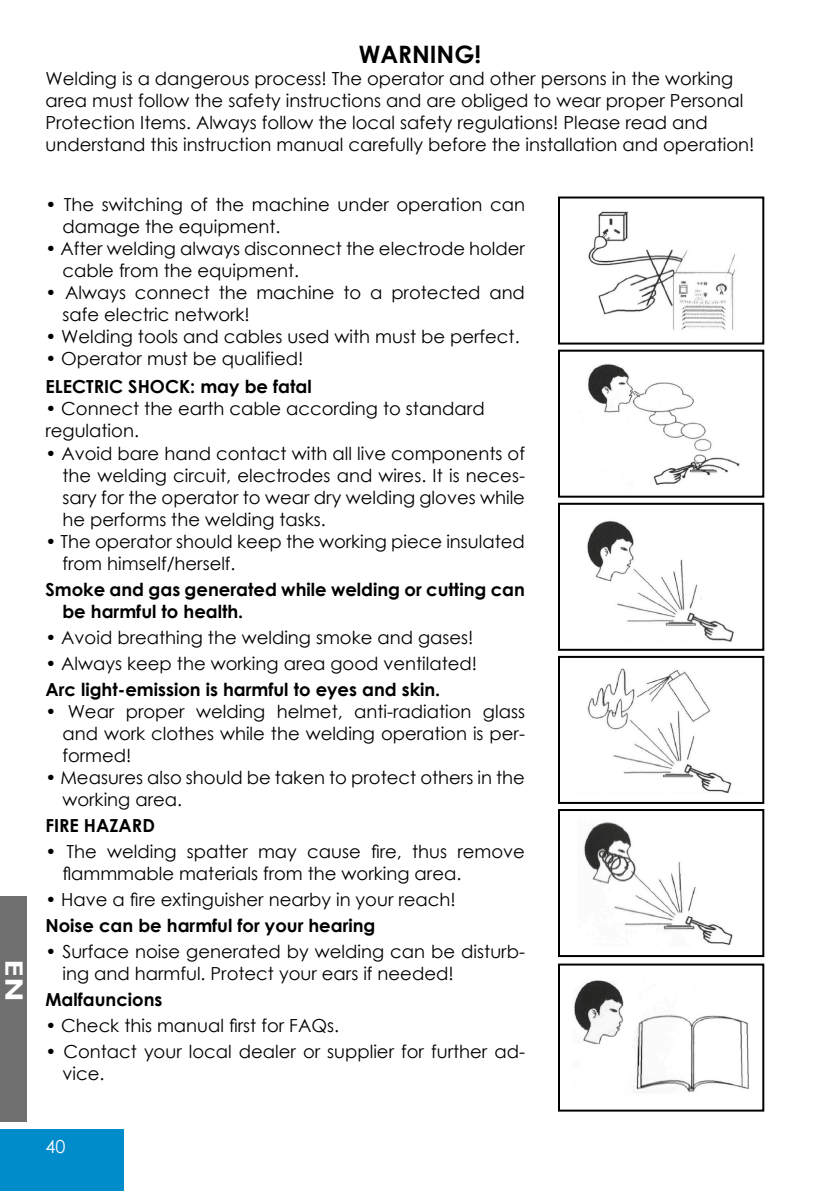
<style>
.page{position:relative;width:840px;height:1191px;background:#fff}
.page>*{position:absolute;margin:0;border:0;box-sizing:border-box;transform-origin:0 0}
.t1{font:700 24px "Century Gothic";color:#000}
.t2{font:700 24px "Century Gothic";color:#fff;scale:1.4 1}
.t3{font:18px/22px "Century Gothic";color:#000}
.t4{font:700 18px/22px "Century Gothic";color:#000}
.t5{font:18px "Century Gothic";color:#fff}
</style>
<div class="page">
<img style="left:588px;top:211px;width:148px;height:119px">
<div style="left:557px;top:196px;width:206px;height:148px;border:2px solid #000"></div>
<img style="left:588px;top:364px;width:152px;height:121px">
<div style="left:557px;top:350px;width:206px;height:147px;border:2px solid #000"></div>
<img style="left:587px;top:521px;width:147px;height:121px">
<div style="left:557px;top:503px;width:206px;height:148px;border:2px solid #000"></div>
<img style="left:587px;top:668px;width:145px;height:126px">
<div style="left:557px;top:656px;width:206px;height:148px;border:2px solid #000"></div>
<img style="left:583px;top:822px;width:150px;height:123px">
<div style="left:557px;top:809px;width:206px;height:148px;border:2px solid #000"></div>
<img style="left:574px;top:980px;width:175px;height:113px">
<div style="left:557px;top:963px;width:206px;height:148px;border:2px solid #000"></div>
<div style="left:0;top:1129px;width:123px;height:62px;background:#008bcb"></div>
<div style="left:0;top:896px;width:27px;height:225px;background:#706f6f"></div>
<h1 class="t2" style="left:32px;top:959px;width:32px;rotate:90deg">EN</h1>
<h1 class="t1" style="left:358px;top:36px;width:124px">WARNING!</h1>
<p class="t3" style="left:45px;top:68px;width:710px">Welding is a dangerous process! The operator and other persons in the working area must follow the safety instructions and are obliged to wear proper Personal Protection Items. Always follow the local safety regulations! Please read and understand this instruction manual carefully before the installation and operation!</p>
<p class="t3" style="left:62px;top:194px;width:464px;text-indent:-17px">• The switching of the machine under operation can damage the equipment.</p>
<p class="t3" style="left:62px;top:238px;width:464px;text-indent:-17px">• After welding always disconnect the electrode holder cable from the equipment.</p>
<p class="t3" style="left:62px;top:282px;width:464px;text-indent:-17px">• Always connect the machine to a protected and safe electric network!</p>
<p class="t3" style="left:45px;top:326px;width:475px">• Welding tools and cables used with must be perfect.</p>
<p class="t3" style="left:45px;top:348px;width:259px">• Operator must be qualified!</p>
<p class="t4" style="left:45px;top:375px;width:268px">ELECTRIC SHOCK: may be fatal</p>
<p class="t3" style="left:45px;top:398px;width:440px">• Connect the earth cable according to standard regulation.</p>
<p class="t3" style="left:62px;top:442px;width:464px;text-align:justify;text-indent:-17px">• Avoid bare hand contact with all live components of the welding circuit, electrodes and wires. It is neces&shy;sary for the operator to wear dry welding gloves while he performs the welding tasks.</p>
<p class="t3" style="left:62px;top:530px;width:464px;text-indent:-17px">• The operator should keep the working piece insulated from himself/herself.</p>
<p class="t4" style="left:62px;top:577px;width:464px;text-indent:-17px">Smoke and gas generated while welding or cutting can be harmful to health.</p>
<p class="t3" style="left:45px;top:626px;width:429px">• Avoid breathing the welding smoke and gases!</p>
<p class="t3" style="left:45px;top:652px;width:433px">• Always keep the working area good ventilated!</p>
<p class="t4" style="left:45px;top:677px;width:396px">Arc light-emission is harmful to eyes and skin.</p>
<p class="t3" style="left:62px;top:699px;width:464px;text-align:justify;text-indent:-17px">• Wear proper welding helmet, anti-radiation glass and work clothes while the welding operation is per&shy;formed!</p>
<p class="t3" style="left:62px;top:765px;width:464px;text-indent:-17px">• Measures also should be taken to protect others in the working area.</p>
<p class="t4" style="left:45px;top:813px;width:111px">FIRE HAZARD</p>
<p class="t3" style="left:62px;top:839px;width:464px;text-indent:-17px">• The welding spatter may cause fire, thus remove flammmable materials from the working area.</p>
<p class="t3" style="left:45px;top:887px;width:412px">• Have a fire extinguisher nearby in your reach!</p>
<p class="t4" style="left:45px;top:913px;width:331px">Noise can be harmful for your hearing</p>
<p class="t3" style="left:62px;top:939px;width:464px;text-indent:-17px">• Surface noise generated by welding can be disturb&shy;ing and harmful. Protect your ears if needed!</p>
<p class="t4" style="left:45px;top:987px;width:118px">Malfauncions</p>
<p class="t3" style="left:45px;top:1013px;width:295px">• Check this manual first for FAQs.</p>
<p class="t3" style="left:62px;top:1039px;width:464px;text-indent:-17px">• Contact your local dealer or supplier for further ad&shy;vice.</p>
<p class="t5" style="left:45px;top:1133px;width:21px">40</p>
</div>
